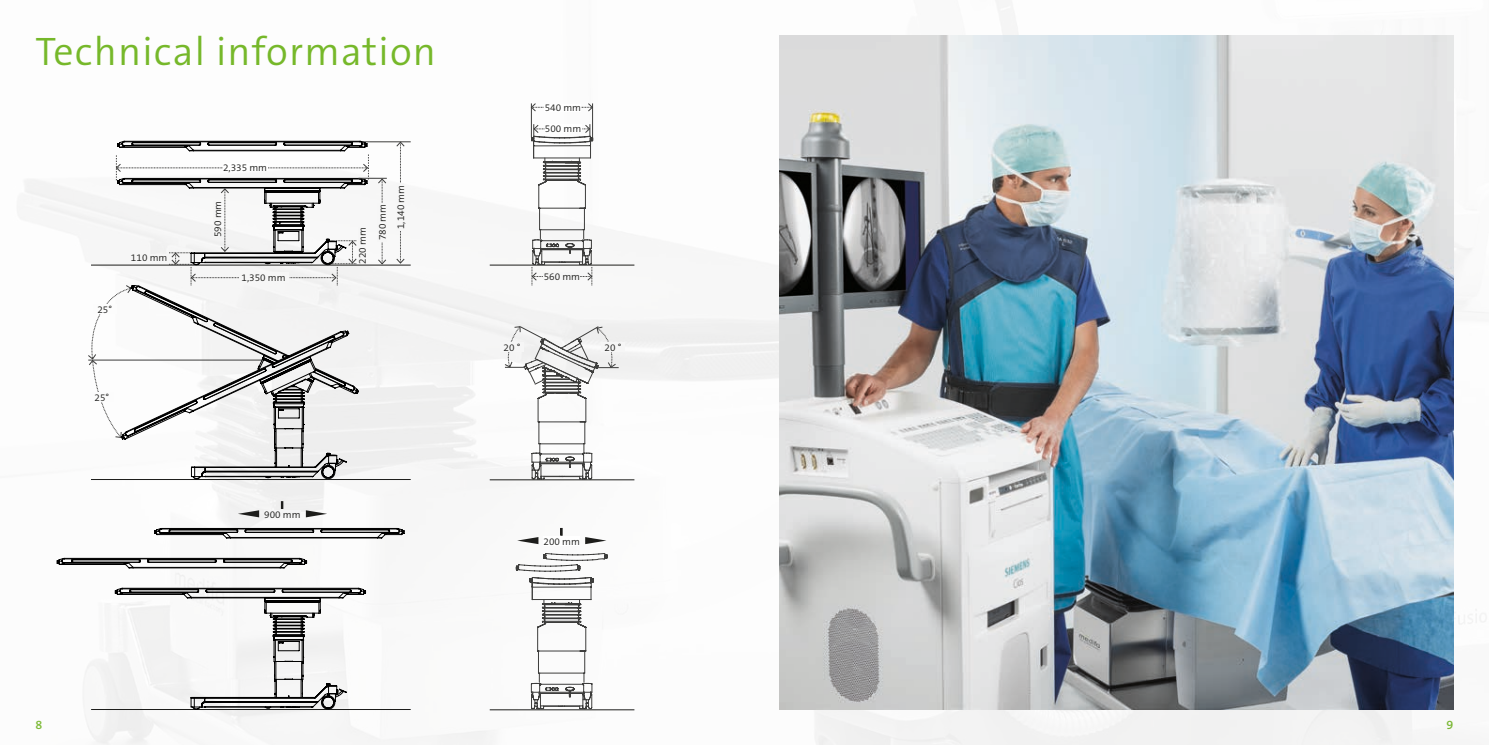
<style>
.page{position:relative;width:1489px;height:745px;background:#fff}
.page>*{position:absolute;margin:0;border:0;box-sizing:border-box;transform-origin:0 0}
.t1{font:300 40px "The Sans B W4";letter-spacing:.03em;color:#76b82a}
.t2{font:600 12.5px "The Sans B W6";color:#76b82a}
.t3{font:300 10px/20.6px "The Sans B W4";color:#1d1d1b}
</style>
<div class="page">
<img style="left:20px;top:0;width:1467px;height:744px">
<svg style="left:516px;top:552px;width:91px;height:156px"></svg>
<hr style="left:489px;top:709px;width:145px;height:1px;background:#1d1d1b">
<svg style="left:585px;top:536px;width:21px;height:7px"></svg>
<svg style="left:517px;top:536px;width:21px;height:7px"></svg>
<div style="left:543px;top:535px;width:37px;height:10px;background:#fff"></div>
<svg style="left:560px;top:528px;width:2px;height:7px"></svg>
<hr style="left:489px;top:479px;width:145px;height:1px;background:#1d1d1b">
<div style="left:500px;top:342px;width:24px;height:9px;background:#f6f6f6"></div>
<div style="left:601px;top:342px;width:24px;height:10px;background:#f6f6f6"></div>
<svg style="left:504px;top:326px;width:114px;height:153px"></svg>
<hr style="left:489px;top:265px;width:145px;height:1px;background:#1d1d1b">
<hr style="left:531px;top:103px;width:1px;height:34px;background:#3d3d3c">
<hr style="left:592px;top:103px;width:1px;height:34px;background:#3d3d3c">
<svg style="left:531px;top:103px;width:62px;height:8px"></svg>
<div style="left:544px;top:104px;width:37px;height:7px;background:#fff"></div>
<svg style="left:531px;top:124px;width:62px;height:161px"></svg>
<div style="left:543px;top:272px;width:37px;height:8px;background:#f6f6f6"></div>
<hr style="left:91px;top:479px;width:319px;height:1px;background:#1d1d1b">
<svg style="left:121px;top:437px;width:237px;height:41px"></svg>
<hr style="left:91px;top:708px;width:319px;height:1px;background:#1d1d1b">
<svg style="left:306px;top:510px;width:21px;height:7px"></svg>
<svg style="left:238px;top:510px;width:21px;height:7px"></svg>
<div style="left:264px;top:510px;width:36px;height:7px;background:#f6f6f6"></div>
<svg style="left:281px;top:501px;width:2px;height:7px"></svg>
<svg style="left:115px;top:587px;width:251px;height:122px"></svg>
<svg style="left:57px;top:557px;width:250px;height:11px"></svg>
<svg style="left:154px;top:528px;width:250px;height:10px"></svg>
<hr style="left:91px;top:265px;width:319px;height:1px;background:#1d1d1b">
<hr style="left:362px;top:141px;width:48px;height:1px;background:#3d3d3c">
<svg style="left:396px;top:142px;width:8px;height:121px"></svg>
<div style="left:396px;top:183px;width:8px;height:47px;background:#f6f6f6"></div>
<svg style="left:88px;top:141px;width:299px;height:296px"></svg>
<div style="left:223px;top:163px;width:44px;height:8px;background:#fff"></div>
<div style="left:239px;top:272px;width:49px;height:11px;background:#f6f6f6"></div>
<img style="left:779px;top:35px;width:674px;height:673px">
<h1 class="t1" style="left:35px;top:26px;width:402px">Technical information</h1>
<p class="t3" style="left:97px;top:299px;width:16px">25°</p>
<p class="t3" style="left:131px;top:247px;width:38px">110 mm</p>
<p class="t3" style="left:94px;top:386px;width:16px">25°</p>
<p class="t3" style="left:223px;top:157px;width:46px">2,335 mm</p>
<p class="t3" style="left:207px;top:237px;width:38px;rotate:-90deg">590 mm</p>
<p class="t3" style="left:372px;top:240px;width:38px;rotate:-90deg">780 mm</p>
<p class="t3" style="left:352px;top:263px;width:38px;rotate:-90deg">220 mm</p>
<p class="t3" style="left:241px;top:267px;width:46px">1,350 mm</p>
<p class="t3" style="left:390px;top:229px;width:46px;rotate:-90deg">1,140 mm</p>
<p class="t3" style="left:264px;top:503px;width:38px">900 mm</p>
<p class="t3" style="left:544px;top:97px;width:38px">540 mm<br>500 mm</p>
<p class="t3" style="left:543px;top:266px;width:38px">560 mm</p>
<p class="t3" style="left:503px;top:337px;width:18px">20 °</p>
<p class="t3" style="left:604px;top:337px;width:18px">20 °</p>
<p class="t3" style="left:543px;top:530px;width:38px">200 mm</p>
<p class="t2" style="left:35px;top:716px;width:8px">8</p>
<p class="t2" style="left:1446px;top:716px;width:8px">9</p>
</div>
